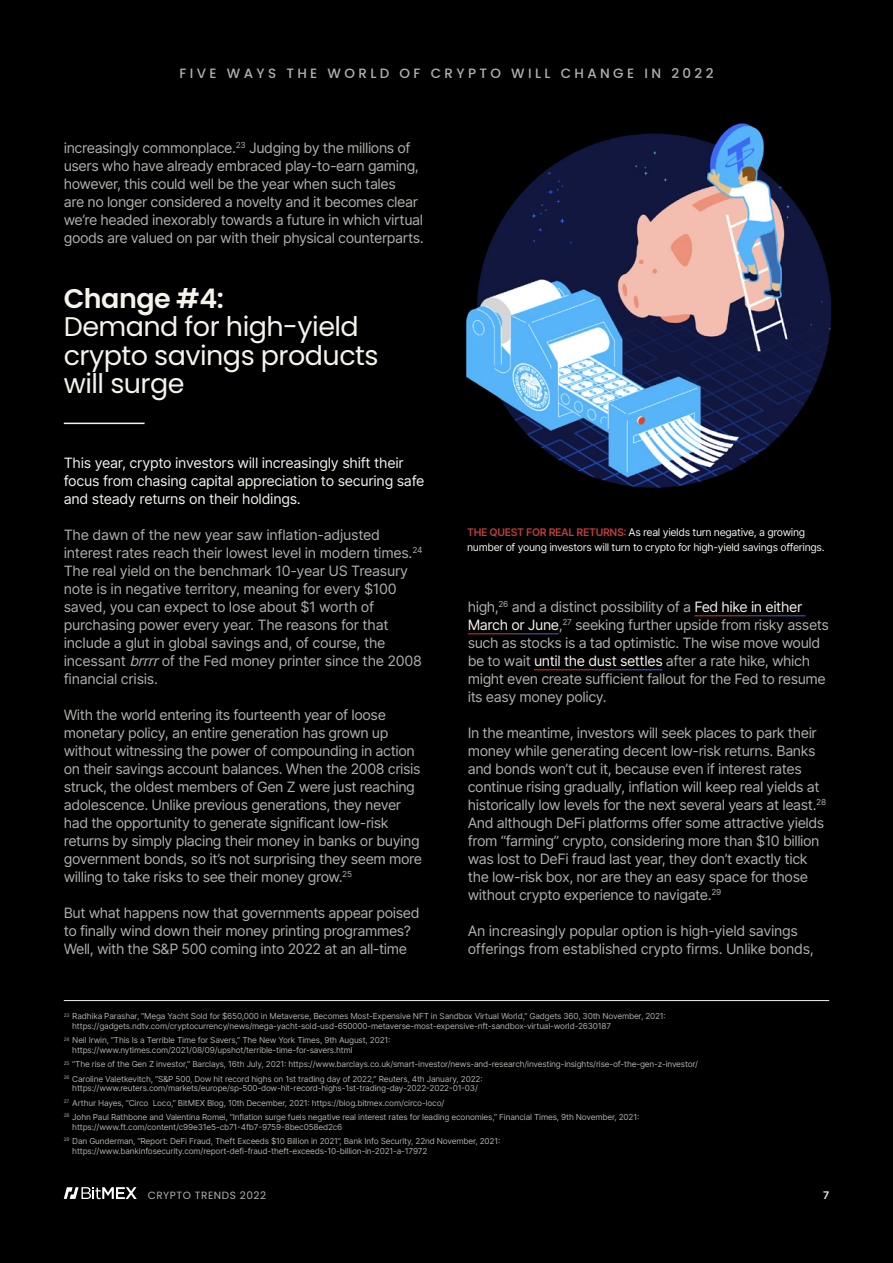
<style>
.page{position:relative;width:893px;height:1263px;background:#000}
.page>*{position:absolute;margin:0;border:0;box-sizing:border-box;transform-origin:0 0}
.t1{font:27px/28.5px "Poppins";letter-spacing:-.02em;color:#f6f2ec}
.t2{font:600 27px "Poppins";letter-spacing:-.02em;color:#f6f2ec}
.t3{font:14.25px/18px "Inter";letter-spacing:-.03em;color:#b2b0ab}
.t4{font:14.25px/18px "Inter";letter-spacing:-.02em;color:#f6f2ec}
.t5{font:500 13.5px "Poppins";letter-spacing:.25em;color:#b2b0ab}
.t6{font:10.5px/15px "Inter";letter-spacing:-.03em;color:#f6f2ec}
.t7{font:10.5px "Poppins";letter-spacing:.05em;color:#b2b0ab}
.t8{font:600 10.5px "Inter";color:#f6f2ec}
.t9{font:8.25px/14.1px "Inter";letter-spacing:-.02em;color:#b2b0ab}
.s1{font-style:italic}
.s2{font-weight:600;color:#be3c3e}
.s3{color:#f6f2ec}
</style>
<div class="page">
<svg style="left:64px;top:1187px;width:73px;height:13px"></svg>
<hr style="left:64px;top:423px;width:81px;height:1px;background:#f6f2ec">
<hr style="left:694px;top:615px;width:111px;height:1px;background:#fff">
<hr style="left:468px;top:633px;width:91px;height:1px;background:#fff">
<hr style="left:534px;top:669px;width:128px;height:1px;background:#fff">
<hr style="left:64px;top:1000px;width:765px;height:1px;background:#f6f2ec">
<img style="left:466px;top:123px;width:365px;height:365px">
<p class="t5" style="left:179px;top:65px;width:536px">FIVE WAYS THE WORLD OF CRYPTO WILL CHANGE IN 2022</p>
<p class="t3" style="left:64px;top:139px;width:361px">increasingly commonplace.<sup>23</sup> Judging by the millions of users who have already embraced play-to-earn gaming, however, this could well be the year when such tales<br>are no longer considered a novelty and it becomes clear we’re headed inexorably towards a future in which virtual goods are valued on par with their physical counterparts.</p>
<h1 class="t2" style="left:64px;top:282px;width:162px">Change #4:</h1>
<h1 class="t1" style="left:64px;top:312px;width:316px">Demand for high-yield crypto savings products will surge</h1>
<p class="t4" style="left:64px;top:454px;width:362px">This year, crypto investors will increasingly shift their focus from chasing capital appreciation to securing safe and steady returns on their holdings.</p>
<p class="t3" style="left:64px;top:525px;width:360px">The dawn of the new year saw inflation-adjusted interest rates reach their lowest level in modern times.<sup>24<br></sup>The real yield on the benchmark 10-year US Treasury note is in negative territory, meaning for every $100 saved, you can expect to lose about $1 worth of purchasing power every year. The reasons for that include a glut in global savings and, of course, the incessant <span class="s1">brrrr</span>of the Fed money printer since the 2008 financial crisis.</p>
<p class="t3" style="left:64px;top:706px;width:360px">With the world entering its fourteenth year of loose monetary policy, an entire generation has grown up without witnessing the power of compounding in action on their savings account balances. When the 2008 crisis struck, the oldest members of Gen Z were just reaching adolescence. Unlike previous generations, they never had the opportunity to generate significant low-risk returns by simply placing their money in banks or buying government bonds, so it’s not surprising they seem more willing to take risks to see their money grow.<sup>25</sup></p>
<p class="t3" style="left:64px;top:904px;width:357px">But what happens now that governments appear poised to finally wind down their money printing programmes?<br>Well, with the S&amp;P 500 coming into 2022 at an all-time</p>
<p class="t6" style="left:467px;top:524px;width:359px"><span class="s2">THE QUEST FOR REAL RETURNS:</span> As real yields turn negative, a growing number of young investors will turn to crypto for high-yield savings offerings.</p>
<p class="t3" style="left:468px;top:598px;width:363px">high,<sup>26</sup> and a distinct possibility of a <span class="s3">Fed hike in either March or June</span>,<sup>27</sup> seeking further upside from risky assets such as stocks is a tad optimistic. The wise move would be to wait <span class="s3">until the dust settles</span> after a rate hike, which might even create sufficient fallout for the Fed to resume its easy money policy.</p>
<p class="t3" style="left:468px;top:723px;width:360px">In the meantime, investors will seek places to park their money while generating decent low-risk returns. Banks and bonds won’t cut it, because even if interest rates continue rising gradually, inflation will keep real yields at historically low levels for the next several years at least.<sup>28<br></sup>And although DeFi platforms offer some attractive yields from “farming” crypto, considering more than $10 billion was lost to DeFi fraud last year, they don’t exactly tick the low-risk box, nor are they an easy space for those without crypto experience to navigate.<sup>29</sup></p>
<p class="t3" style="left:468px;top:922px;width:348px">An increasingly popular option is high-yield savings offerings from established crypto firms. Unlike bonds,</p>
<p class="t9" style="left:72px;top:1011px;width:595px;line-height:9.9px;text-indent:-9px"><sup>23</sup> Radhika Parashar, “Mega Yacht Sold for $650,000 in Metaverse, Becomes Most-Expensive NFT in Sandbox Virtual World,” Gadgets 360, 30th November, 2021: https://gadgets.ndtv.com/cryptocurrency/news/mega-yacht-sold-usd-650000-metaverse-most-expensive-nft-sandbox-virtual-world-2630187</p>
<p class="t9" style="left:72px;top:1035px;width:320px;line-height:9.9px;text-indent:-9px"><sup>24</sup> Neil Irwin, “This Is a Terrible Time for Savers,” The New York Times, 9th August, 2021: https://www.nytimes.com/2021/08/09/upshot/terrible-time-for-savers.html</p>
<p class="t9" style="left:64px;top:1057px;width:636px"><sup>25</sup> “The rise of the Gen Z investor,” Barclays, 16th July, 2021: https://www.barclays.co.uk/smart-investor/news-and-research/investing-insights/rise-of-the-gen-z-investor/<br><sup>26</sup> Caroline Valetkevitch, “S&amp;P 500, Dow hit record highs on 1st trading day of 2022,” Reuters, 4th January, 2022:</p>
<p class="t9" style="left:64px;top:1081px;width:577px;text-indent:9px">https://www.reuters.com/markets/europe/sp-500-dow-hit-record-highs-1st-trading-day-2022-2022-01-03/<br><sup>27</sup> Arthur Hayes, “Circo Loco,” BitMEX Blog, 10th December, 2021: https://blog.bitmex.com/circo-loco/<br><sup>28</sup> John Paul Rathbone and Valentina Romei, “Inflation surge fuels negative real interest rates for leading economies,” Financial Times, 9th November, 2021:</p>
<p class="t9" style="left:64px;top:1119px;width:438px;text-indent:9px">https://www.ft.com/content/c99e31e5-cb71-4fb7-9759-8bec058ed2c6<br><sup>29</sup> Dan Gunderman, “Report: DeFi Fraud, Theft Exceeds $10 Billion in 2021”, Bank Info Security, 22nd November, 2021:</p>
<p class="t9" style="left:72px;top:1143px;width:357px">https://www.bankinfosecurity.com/report-defi-fraud-theft-exceeds-10-billion-in-2021-a-17972</p>
<p class="t7" style="left:148px;top:1189px;width:120px">CRYPTO TRENDS 2022</p>
<p class="t8" style="left:823px;top:1187px;width:8px">7</p>
</div>
